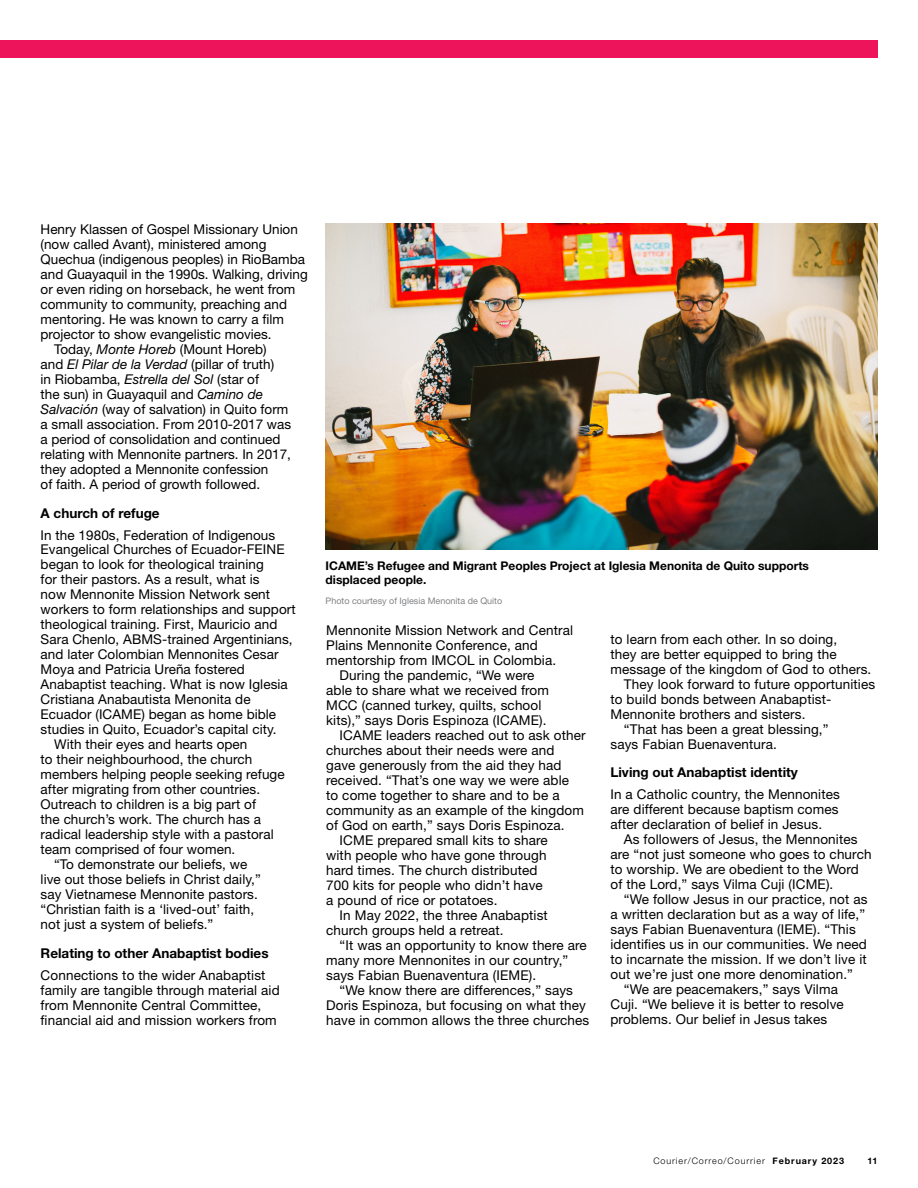
<style>
.page{position:relative;width:918px;height:1188px;background:#fff}
.page>*{position:absolute;margin:0;border:0;box-sizing:border-box;transform-origin:0 0}
.t1{font:13.5px/15px "Helvetica Neue LT Std";letter-spacing:.01em;color:#000}
.t2{font:700 13.5px "Helvetica Neue LT Std";color:#000}
.t3{font:700 12px/13.5px "Helvetica Neue LT Std";color:#000}
.t4{font:9px "Helvetica Neue LT Std";color:#808285}
.t5{font:300 9px "Helvetica Neue LT Std";letter-spacing:.1em;color:#000}
.t6{font:700 9px "Helvetica Neue LT Std";color:#000}
.s1{font-style:italic}
.s2{font-weight:700}
</style>
<div class="page">
<img style="left:326px;top:224px;width:552px;height:325px">
<div style="left:0;top:40px;width:877px;height:18px;background:#ed145b"></div>
<p class="t1" style="left:41px;top:222px;width:259px">Henry Klassen of Gospel Missionary Union</p>
<p class="t1" style="left:41px;top:237px;width:227px">(now called Avant), ministered among</p>
<p class="t1" style="left:41px;top:252px;width:266px">Quechua (indigenous peoples) in RioBamba</p>
<p class="t1" style="left:41px;top:267px;width:269px">and Guayaquil in the 1990s. Walking, driving</p>
<p class="t1" style="left:41px;top:282px;width:256px">or even riding on horseback, he went from</p>
<p class="t1" style="left:41px;top:297px;width:248px">community to community, preaching and</p>
<p class="t1" style="left:41px;top:312px;width:245px">mentoring. He was known to carry a film</p>
<p class="t1" style="left:41px;top:327px;width:233px">projector to show evangelistic movies.</p>
<p class="t1" style="left:54px;top:342px;width:214px">Today, <span class="s1">Monte Horeb</span> (Mount Horeb)</p>
<p class="t1" style="left:41px;top:357px;width:235px">and <span class="s1">El Pilar de la Verdad</span> (pillar of truth)</p>
<p class="t1" style="left:41px;top:372px;width:220px">in Riobamba, <span class="s1">Estrella del Sol</span> (star of</p>
<p class="t1" style="left:41px;top:387px;width:224px">the sun) in Guayaquil and <span class="s1">Camino de</span></p>
<p class="t1" style="left:41px;top:402px;width:249px"><span class="s1">Salvación</span> (way of salvation) in Quito form</p>
<p class="t1" style="left:41px;top:417px;width:252px">a small association. From 2010-2017 was</p>
<p class="t1" style="left:41px;top:432px;width:241px">a period of consolidation and continued</p>
<p class="t1" style="left:41px;top:447px;width:252px">relating with Mennonite partners. In 2017,</p>
<p class="t1" style="left:41px;top:462px;width:229px">they adopted a Mennonite confession</p>
<p class="t1" style="left:41px;top:477px;width:221px">of faith. A period of growth followed.</p>
<p class="t2" style="left:41px;top:505px;width:121px">A church of refuge</p>
<p class="t1" style="left:41px;top:527px;width:236px">In the 1980s, Federation of Indigenous</p>
<p class="t1" style="left:41px;top:542px;width:245px">Evangelical Churches of Ecuador-FEINE</p>
<p class="t1" style="left:41px;top:557px;width:225px">began to look for theological training</p>
<p class="t1" style="left:41px;top:572px;width:221px">for their pastors. As a result, what is</p>
<p class="t1" style="left:41px;top:587px;width:231px">now Mennonite Mission Network sent</p>
<p class="t1" style="left:41px;top:602px;width:256px">workers to form relationships and support</p>
<p class="t1" style="left:41px;top:617px;width:238px">theological training. First, Mauricio and</p>
<p class="t1" style="left:41px;top:632px;width:253px">Sara Chenlo, ABMS-trained Argentinians,</p>
<p class="t1" style="left:41px;top:647px;width:239px">and later Colombian Mennonites Cesar</p>
<p class="t1" style="left:41px;top:662px;width:206px">Moya and Patricia Ureña fostered</p>
<p class="t1" style="left:41px;top:677px;width:249px">Anabaptist teaching. What is now Iglesia</p>
<p class="t1" style="left:41px;top:692px;width:211px">Cristiana Anabautista Menonita de</p>
<p class="t1" style="left:41px;top:707px;width:237px">Ecuador (ICAME) began as home bible</p>
<p class="t1" style="left:41px;top:722px;width:238px">studies in Quito, Ecuador’s capital city.</p>
<p class="t1" style="left:54px;top:737px;width:195px">With their eyes and hearts open</p>
<p class="t1" style="left:41px;top:752px;width:213px">to their neighbourhood, the church</p>
<p class="t1" style="left:41px;top:767px;width:245px">members helping people seeking refuge</p>
<p class="t1" style="left:41px;top:782px;width:221px">after migrating from other countries.</p>
<p class="t1" style="left:41px;top:797px;width:217px">Outreach to children is a big part of</p>
<p class="t1" style="left:41px;top:812px;width:222px">the church’s work. The church has a</p>
<p class="t1" style="left:41px;top:827px;width:235px">radical leadership style with a pastoral</p>
<p class="t1" style="left:41px;top:842px;width:196px">team comprised of four women.</p>
<p class="t1" style="left:54px;top:857px;width:195px">“To demonstrate our beliefs, we</p>
<p class="t1" style="left:41px;top:872px;width:222px">live out those beliefs in Christ daily,”</p>
<p class="t1" style="left:41px;top:887px;width:219px">say Vietnamese Mennonite pastors.</p>
<p class="t1" style="left:41px;top:902px;width:215px">“Christian faith is a ‘lived-out’ faith,</p>
<p class="t1" style="left:41px;top:917px;width:174px">not just a system of beliefs.”</p>
<p class="t2" style="left:41px;top:945px;width:229px">Relating to other Anabaptist bodies</p>
<p class="t1" style="left:41px;top:967px;width:241px">Connections to the wider Anabaptist family are tangible through material aid from Mennonite Central Committee, financial aid and mission workers from</p>
<p class="t3" style="left:326px;top:559px;width:485px">ICAME’s Refugee and Migrant Peoples Project at Iglesia Menonita de Quito supports displaced people.</p>
<p class="t4" style="left:326px;top:595px;width:178px">Photo courtesy of Iglesia Menonita de Quito</p>
<p class="t1" style="left:326px;top:623px;width:249px">Mennonite Mission Network and Central</p>
<p class="t1" style="left:326px;top:638px;width:213px">Plains Mennonite Conference, and</p>
<p class="t1" style="left:326px;top:653px;width:232px">mentorship from IMCOL in Colombia.</p>
<p class="t1" style="left:340px;top:668px;width:196px">During the pandemic, “We were</p>
<p class="t1" style="left:326px;top:683px;width:224px">able to share what we received from</p>
<p class="t1" style="left:326px;top:698px;width:217px">MCC (canned turkey, quilts, school</p>
<p class="t1" style="left:326px;top:713px;width:222px">kits),” says Doris Espinoza (ICAME).</p>
<p class="t1" style="left:340px;top:728px;width:248px">ICAME leaders reached out to ask other</p>
<p class="t1" style="left:326px;top:743px;width:230px">churches about their needs were and</p>
<p class="t1" style="left:326px;top:758px;width:237px">gave generously from the aid they had</p>
<p class="t1" style="left:326px;top:773px;width:244px">received. “That’s one way we were able</p>
<p class="t1" style="left:326px;top:788px;width:235px">to come together to share and to be a</p>
<p class="t1" style="left:326px;top:803px;width:259px">community as an example of the kingdom</p>
<p class="t1" style="left:326px;top:818px;width:240px">of God on earth,” says Doris Espinoza.</p>
<p class="t1" style="left:340px;top:833px;width:210px">ICME prepared small kits to share</p>
<p class="t1" style="left:326px;top:848px;width:222px">with people who have gone through</p>
<p class="t1" style="left:326px;top:863px;width:213px">hard times. The church distributed</p>
<p class="t1" style="left:326px;top:878px;width:218px">700 kits for people who didn’t have</p>
<p class="t1" style="left:326px;top:893px;width:173px">a pound of rice or potatoes.</p>
<p class="t1" style="left:340px;top:908px;width:210px">In May 2022, the three Anabaptist</p>
<p class="t1" style="left:326px;top:923px;width:179px">church groups held a retreat.</p>
<p class="t1" style="left:340px;top:938px;width:249px">“It was an opportunity to know there are</p>
<p class="t1" style="left:326px;top:953px;width:244px">many more Mennonites in our country,”</p>
<p class="t1" style="left:326px;top:968px;width:211px">says Fabian Buenaventura (IEME).</p>
<p class="t1" style="left:340px;top:983px;width:235px">“We know there are differences,” says</p>
<p class="t1" style="left:326px;top:998px;width:261px">Doris Espinoza, but focusing on what they</p>
<p class="t1" style="left:326px;top:1013px;width:265px">have in common allows the three churches</p>
<p class="t1" style="left:610px;top:631px;width:228px">to learn from each other. In so doing,</p>
<p class="t1" style="left:610px;top:646px;width:228px">they are better equipped to bring the</p>
<p class="t1" style="left:610px;top:661px;width:262px">message of the kingdom of God to others.</p>
<p class="t1" style="left:624px;top:676px;width:253px">They look forward to future opportunities</p>
<p class="t1" style="left:610px;top:691px;width:223px">to build bonds between Anabaptist-</p>
<p class="t1" style="left:610px;top:706px;width:197px">Mennonite brothers and sisters.</p>
<p class="t1" style="left:624px;top:721px;width:206px">“That has been a great blessing,”</p>
<p class="t1" style="left:610px;top:736px;width:168px">says Fabian Buenaventura.</p>
<p class="t2" style="left:610px;top:764px;width:189px">Living out Anabaptist identity</p>
<p class="t1" style="left:610px;top:787px;width:231px;text-align:justify">In a Catholic country, the Mennonites are different because baptism comes after declaration of belief in Jesus.</p>
<p class="t1" style="left:610px;top:832px;width:263px;text-indent:14px">As followers of Jesus, the Mennonites are “not just someone who goes to church to worship. We are obedient to the Word of the Lord,” says Vilma Cuji (ICME).</p>
<p class="t1" style="left:624px;top:892px;width:245px">“We follow Jesus in our practice, not as</p>
<p class="t1" style="left:610px;top:907px;width:256px">a written declaration but as a way of life,”</p>
<p class="t1" style="left:610px;top:922px;width:247px">says Fabian Buenaventura (IEME). “This</p>
<p class="t1" style="left:610px;top:937px;width:258px">identifies us in our communities. We need</p>
<p class="t1" style="left:610px;top:952px;width:258px">to incarnate the mission. If we don’t live it</p>
<p class="t1" style="left:610px;top:967px;width:244px">out we’re just one more denomination.”</p>
<p class="t1" style="left:624px;top:982px;width:215px">“We are peacemakers,” says Vilma</p>
<p class="t1" style="left:610px;top:997px;width:235px">Cuji. “We believe it is better to resolve</p>
<p class="t1" style="left:610px;top:1012px;width:218px">problems. Our belief in Jesus takes</p>
<p class="t5" style="left:653px;top:1155px;width:192px">Courier/Correo/Courrier <span class="s2">February 2023</span></p>
<p class="t6" style="left:867px;top:1155px;width:12px">11</p>
</div>
